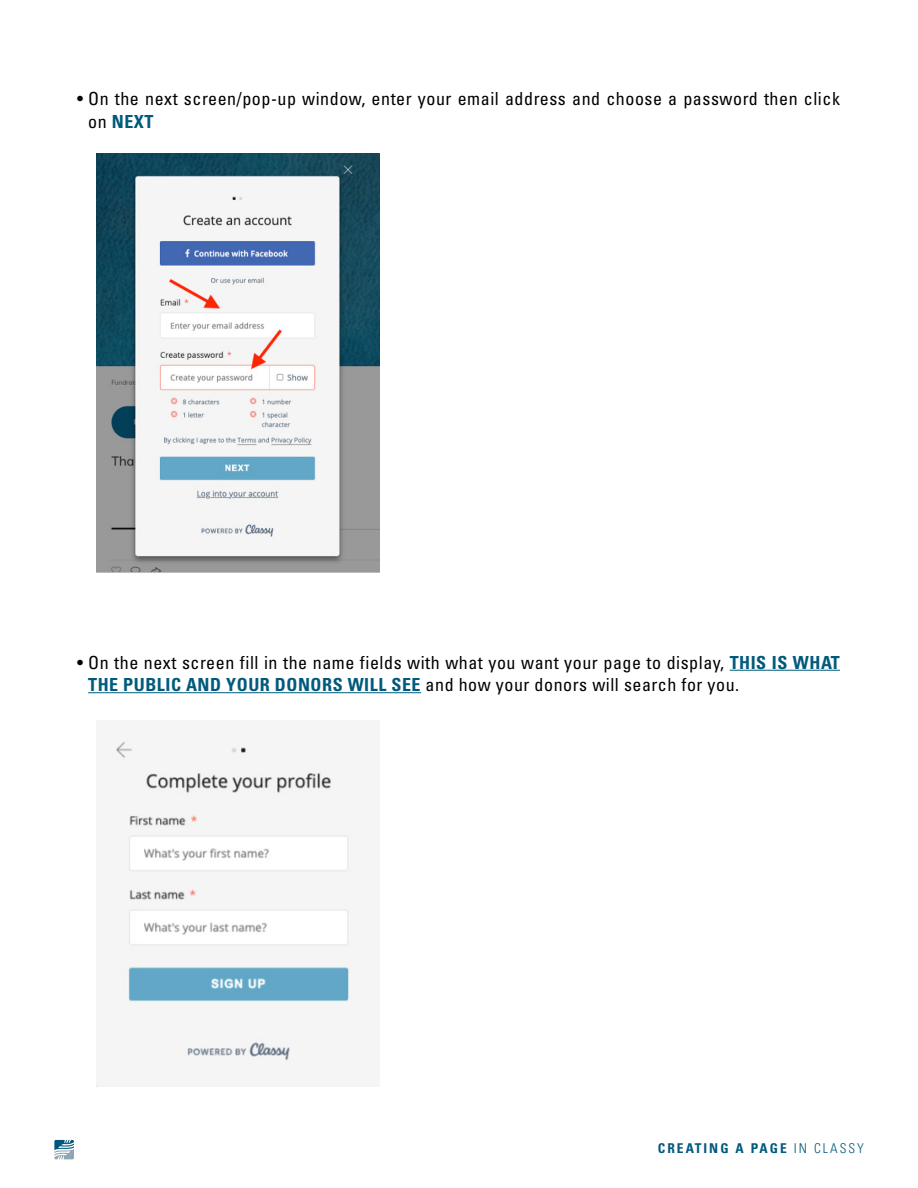
<style>
.page{position:relative;width:918px;height:1188px;background:#fff}
.page>*{position:absolute;margin:0;border:0;box-sizing:border-box;transform-origin:0 0}
.t1{font:18px/22.5px "Univers LT 57 Cn";letter-spacing:.03em;color:#000}
.t2{font:18px "Univers LT 67 Bd Cn";color:#005a7c}
.t3{font:13.5px "Univers LT 67 Bd Cn";letter-spacing:.15em;color:#005a7c}
.s1{font-family:"Univers LT 57 Cn";color:#000}
.s2{font-family:"Univers LT 67 Bd Cn";color:#005a7c}
.s3{font-family:"Univers LT 47 Lt Cn"}
</style>
<div class="page">
<svg style="left:54px;top:1140px;width:20px;height:19px"></svg>
<hr style="left:730px;top:670px;width:110px;height:1px;background:#005a7c">
<hr style="left:88px;top:692px;width:333px;height:1px;background:#005a7c">
<img style="left:96px;top:153px;width:283px;height:419px">
<img style="left:96px;top:740px;width:257px;height:346px">
<p class="t1" style="left:77px;top:87px;width:764px">• On the next screen/pop-up window, enter your email address and choose a password then click</p>
<p class="t2" style="left:88px;top:110px;width:67px"><span class="s1">on</span> NEXT</p>
<p class="t1" style="left:88px;top:651px;width:753px;text-indent:-11px">• On the next screen fill in the name fields with what you want your page to display, <span class="s2">THIS IS WHAT<br>THE PUBLIC AND YOUR DONORS WILL SEE</span> and how your donors will search for you.</p>
<p class="t3" style="left:658px;top:1140px;width:208px">CREATING A PAGE <span class="s3">IN CLASSY</span></p>
</div>
